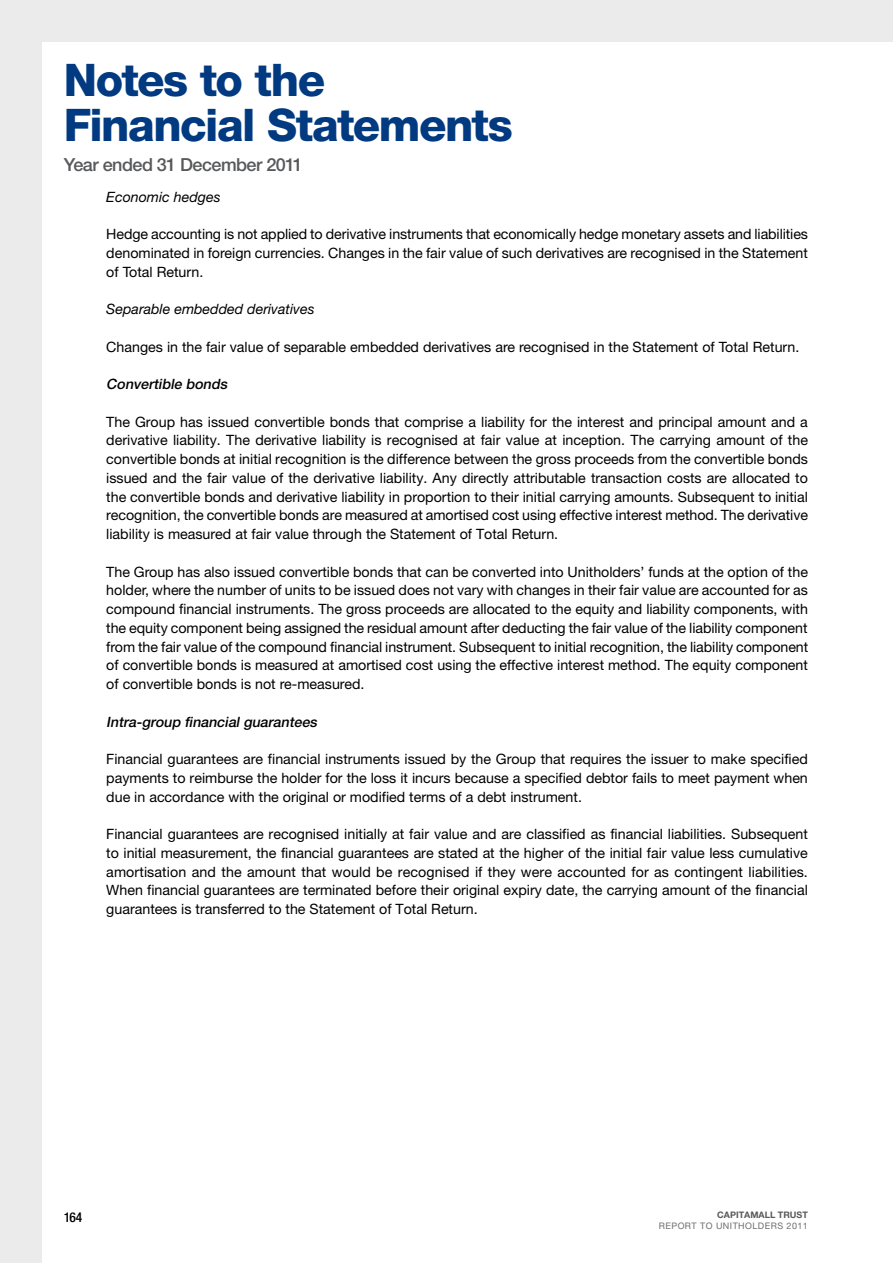
<style>
.page{position:relative;width:893px;height:1263px;background:#ebebec}
.page>*{position:absolute;margin:0;border:0;box-sizing:border-box;transform-origin:0 0}
.t1{font:800 45px/45px "Helvetica Neue LT Std";letter-spacing:-.035em;color:#013a81}
.t2{font:500 18px "Helvetica Neue LT Std";letter-spacing:-.03em;color:#58595b}
.t3{font:14.25px/18.8px "Helvetica Neue LT Std";color:#000;text-align:justify}
.t4{font:italic 500 14.25px "Helvetica Neue LT Std";color:#000}
.t5{font:italic 14.25px "Helvetica Neue LT Std";color:#000}
.t6{font:500 condensed 13.5px "Helvetica Neue LT Std";color:#000}
.t7{font:9px "Helvetica Neue LT Std";letter-spacing:.05em;color:#6d6e71}
.t8{font:700 9px "Helvetica Neue LT Std";color:#58595b}
</style>
<div class="page">
<div style="left:43px;top:43px;width:850px;height:1220px;background:#fff"></div>
<h1 class="t1" style="left:64px;top:57px;width:451px">Notes to the<br>Financial Statements</h1>
<p class="t2" style="left:64px;top:154px;width:241px">Year ended 31 December 2011</p>
<p class="t5" style="left:106px;top:188px;width:116px">Economic hedges</p>
<p class="t3" style="left:106px;top:224px;width:703px">Hedge accounting is not applied to derivative instruments that economically hedge monetary assets and liabilities denominated in foreign currencies. Changes in the fair value of such derivatives are recognised in the Statement of Total Return.</p>
<p class="t5" style="left:106px;top:300px;width:210px">Separable embedded derivatives</p>
<p class="t3" style="left:106px;top:337px;width:695px">Changes in the fair value of separable embedded derivatives are recognised in the Statement of Total Return.</p>
<p class="t4" style="left:106px;top:375px;width:125px">Convertible bonds</p>
<p class="t3" style="left:106px;top:412px;width:703px">The Group has issued convertible bonds that comprise a liability for the interest and principal amount and a derivative liability. The derivative liability is recognised at fair value at inception. The carrying amount of the convertible bonds at initial recognition is the difference between the gross proceeds from the convertible bonds issued and the fair value of the derivative liability. Any directly attributable transaction costs are allocated to the convertible bonds and derivative liability in proportion to their initial carrying amounts. Subsequent to initial recognition, the convertible bonds are measured at amortised cost using effective interest method. The derivative liability is measured at fair value through the Statement of Total Return.</p>
<p class="t3" style="left:106px;top:562px;width:703px">The Group has also issued convertible bonds that can be converted into Unitholders’ funds at the option of the holder, where the number of units to be issued does not vary with changes in their fair value are accounted for as compound financial instruments. The gross proceeds are allocated to the equity and liability components, with the equity component being assigned the residual amount after deducting the fair value of the liability component from the fair value of the compound financial instrument. Subsequent to initial recognition, the liability component of convertible bonds is measured at amortised cost using the effective interest method. The equity component of convertible bonds is not re-measured.</p>
<p class="t4" style="left:106px;top:713px;width:215px">Intra-group financial guarantees</p>
<p class="t3" style="left:106px;top:749px;width:703px">Financial guarantees are financial instruments issued by the Group that requires the issuer to make specified payments to reimburse the holder for the loss it incurs because a specified debtor fails to meet payment when due in accordance with the original or modified terms of a debt instrument.</p>
<p class="t3" style="left:106px;top:824px;width:703px">Financial guarantees are recognised initially at fair value and are classified as financial liabilities. Subsequent to initial measurement, the financial guarantees are stated at the higher of the initial fair value less cumulative amortisation and the amount that would be recognised if they were accounted for as contingent liabilities.<br>When financial guarantees are terminated before their original expiry date, the carrying amount of the financial guarantees is transferred to the Statement of Total Return.</p>
<p class="t6" style="left:64px;top:1209px;width:20px">164</p>
<p class="t8" style="left:717px;top:1209px;width:92px">CAPITAMALL TRUST</p>
<p class="t7" style="left:659px;top:1220px;width:64px">Report TO unit</p>
<p class="t7" style="left:738px;top:1220px;width:71px">holders 2011</p>
</div>
